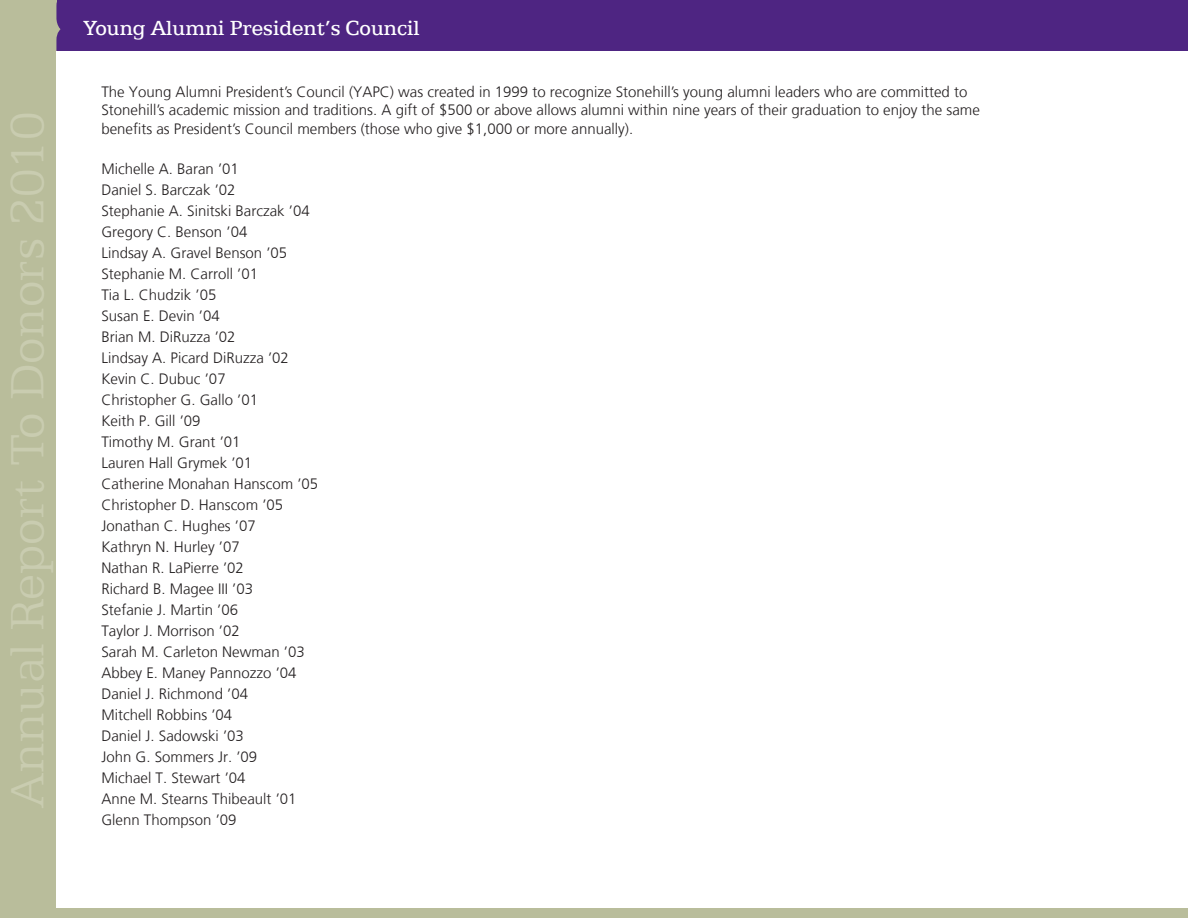
<style>
.page{position:relative;width:1188px;height:918px;background:#fff}
.page>*{position:absolute;margin:0;border:0;box-sizing:border-box;transform-origin:0 0}
.t1{font:300 48px "Egyptian 505 Com";color:#c9ccb0}
.t2{font:21px "Egyptian 505 Com";color:#fff}
.t3{font:300 15px/18.8px "Frutiger LT";color:#231f20}
</style>
<div class="page">
<div style="left:26px;top:907px;width:1162px;height:11px;background:#b9bd9b"></div>
<div style="left:4px;top:0;width:1184px;height:51px;background:#4e2582"></div>
<div style="left:0;top:0;width:56px;height:918px;background:#b9bd9b"></div>
<div style="left:42px;top:15px;width:24px;height:27px;background:#b9bd9b"></div>
<div style="left:56px;top:25px;width:36px;height:43px;background:#4e2582;border-radius:15px"></div>
<svg style="left:56px;top:0;width:10px;height:34px"></svg>
<div style="left:56px;top:51px;width:1132px;height:856px;background:#fff"></div>
<p class="t1" style="left:1px;top:808px;width:698px;rotate:-90deg">Annual Report To Donors 2010</p>
<p class="t2" style="left:83px;top:16px;width:338px">Young Alumni President’s Council</p>
<p class="t3" style="left:101px;top:82px;width:880px">The Young Alumni President’s Council (YAPC) was created in 1999 to recognize Stonehill’s young alumni leaders who are committed to<br>Stonehill’s academic mission and traditions. A gift of $500 or above allows alumni within nine years of their graduation to enjoy the same benefits as President’s Council members (those who give $1,000 or more annually).</p>
<p class="t3" style="left:101px;top:159px;width:139px">Michelle A. Baran ’01</p>
<p class="t3" style="left:101px;top:180px;width:136px">Daniel S. Barczak ’02</p>
<p class="t3" style="left:101px;top:201px;width:210px">Stephanie A. Sinitski Barczak ’04</p>
<p class="t3" style="left:101px;top:222px;width:147px">Gregory C. Benson ’04</p>
<p class="t3" style="left:101px;top:243px;width:187px">Lindsay A. Gravel Benson ’05</p>
<p class="t3" style="left:101px;top:264px;width:158px">Stephanie M. Carroll ’01</p>
<p class="t3" style="left:101px;top:285px;width:117px">Tia L. Chudzik ’05</p>
<p class="t3" style="left:101px;top:306px;width:120px">Susan E. Devin ’04</p>
<p class="t3" style="left:101px;top:327px;width:136px">Brian M. DiRuzza ’02</p>
<p class="t3" style="left:101px;top:348px;width:189px">Lindsay A. Picard DiRuzza ’02</p>
<p class="t3" style="left:101px;top:369px;width:126px">Kevin C. Dubuc ’07</p>
<p class="t3" style="left:101px;top:390px;width:158px">Christopher G. Gallo ’01</p>
<p class="t3" style="left:101px;top:411px;width:101px">Keith P. Gill ’09</p>
<p class="t3" style="left:101px;top:432px;width:141px">Timothy M. Grant ’01</p>
<p class="t3" style="left:101px;top:453px;width:152px">Lauren Hall Grymek ’01</p>
<p class="t3" style="left:101px;top:474px;width:218px">Catherine Monahan Hanscom ’05</p>
<p class="t3" style="left:101px;top:495px;width:183px">Christopher D. Hanscom ’05</p>
<p class="t3" style="left:101px;top:516px;width:156px">Jonathan C. Hughes ’07</p>
<p class="t3" style="left:101px;top:537px;width:140px">Kathryn N. Hurley ’07</p>
<p class="t3" style="left:101px;top:558px;width:144px">Nathan R. LaPierre ’02</p>
<p class="t3" style="left:101px;top:579px;width:153px">Richard B. Magee III ’03</p>
<p class="t3" style="left:101px;top:600px;width:138px">Stefanie J. Martin ’06</p>
<p class="t3" style="left:101px;top:621px;width:140px">Taylor J. Morrison ’02</p>
<p class="t3" style="left:101px;top:642px;width:205px">Sarah M. Carleton Newman ’03</p>
<p class="t3" style="left:101px;top:663px;width:197px">Abbey E. Maney Pannozzo ’04</p>
<p class="t3" style="left:101px;top:684px;width:148px">Daniel J. Richmond ’04</p>
<p class="t3" style="left:101px;top:705px;width:132px">Mitchell Robbins ’04</p>
<p class="t3" style="left:101px;top:726px;width:144px">Daniel J. Sadowski ’03</p>
<p class="t3" style="left:101px;top:747px;width:157px">John G. Sommers Jr. ’09</p>
<p class="t3" style="left:101px;top:768px;width:146px">Michael T. Stewart ’04</p>
<p class="t3" style="left:101px;top:789px;width:197px">Anne M. Stearns Thibeault ’01</p>
<p class="t3" style="left:101px;top:810px;width:137px">Glenn Thompson ’09</p>
</div>
